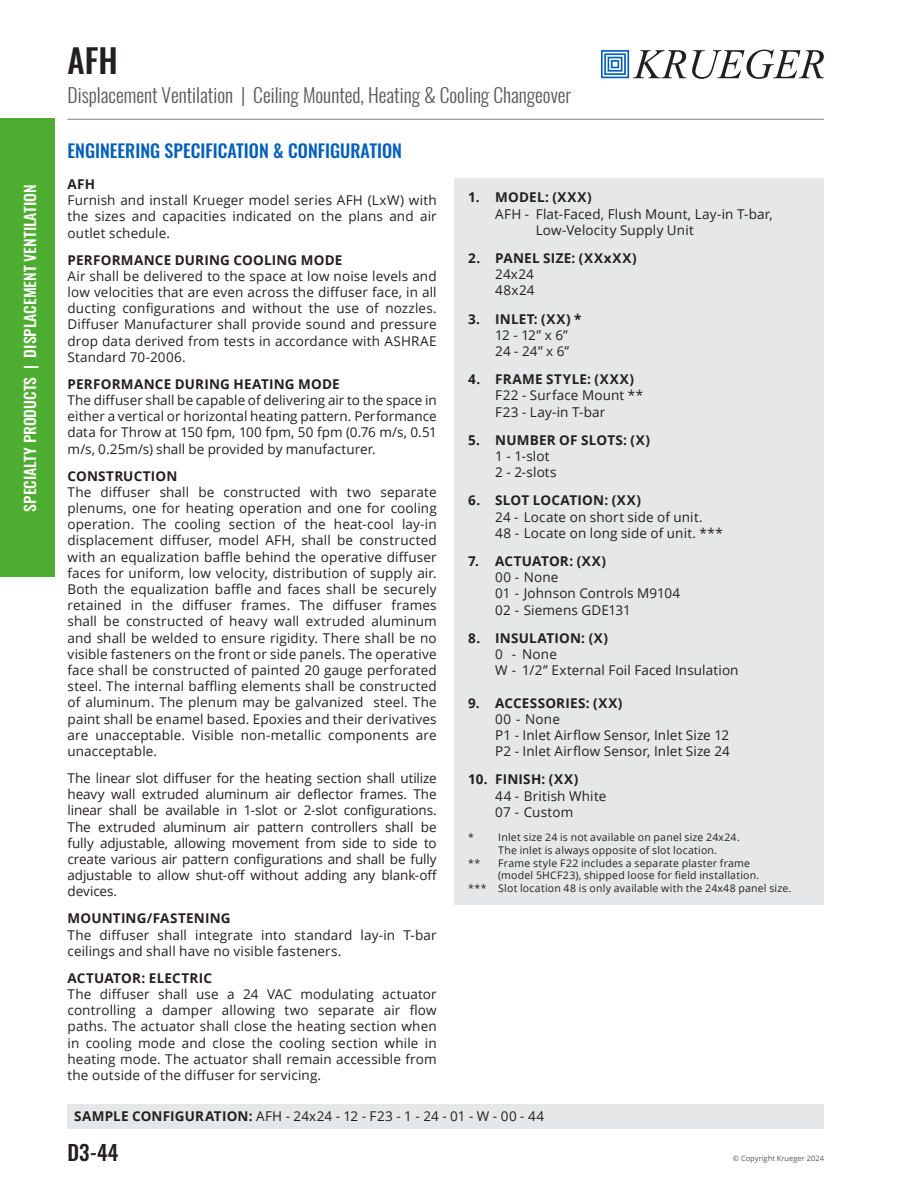
<style>
.page{position:relative;width:905px;height:1188px;background:#fff}
.page>*{position:absolute;margin:0;border:0;box-sizing:border-box;transform-origin:0 0}
.t1{font:500 33px "Oswald";color:#231f20}
.t2{font:500 21px "Oswald";color:#231f20}
.t3{font:300 19.5px "Oswald";color:#57585a}
.NEW_BLUE_TITLE{font:500 18px "Oswald";color:#005fb9}
.t4{font:500 15px "Oswald";color:#fff;scale:1.05 1}
.Normal_Text{font:13.5px/16.2px "Open Sans";letter-spacing:.01em;color:#231f20;text-align:justify}
.Normal_Text-2{font:700 13.5px "Open Sans";letter-spacing:.015em;color:#231f20}
.Normal_Text-3{font:700 13.5px "Open Sans";letter-spacing:.035em;color:#231f20}
.Note{font:10.5px/12.6px "Open Sans";letter-spacing:.02em;color:#231f20}
.t5{font:7.5px "Open Sans";color:#57585a}
.s1{font-weight:700}
</style>
<div class="page">
<svg style="left:601px;top:50px;width:85px;height:28px"></svg>
<svg style="left:692px;top:50px;width:132px;height:29px"></svg>
<hr style="left:68px;top:119px;width:756px;height:1px;background:#808285">
<div style="left:0;top:119px;width:54px;height:458px;background:#4dad31"></div>
<div style="left:454px;top:179px;width:370px;height:726px;background:#e6e7e9"></div>
<div style="left:68px;top:1104px;width:755px;height:24px;background:#e6e7e9"></div>
<p class="t4" style="left:22px;top:512px;width:313px;rotate:-90deg">SPECIALTY PRODUCTS | DISPLACEMENT VENTILATION</p>
<h1 class="t1" style="left:68px;top:43px;width:52px">AFH</h1>
<h3 class="t3" style="left:68px;top:82px;width:505px">Displacement Ventilation | Ceiling Mounted, Heating &amp; Cooling Changeover</h3>
<p class="NEW_BLUE_TITLE" style="left:68px;top:141px;width:336px">ENGINEERING SPECIFICATION &amp; CONFIGURATION</p>
<p class="Normal_Text-2" style="left:68px;top:174px;width:29px">AFH</p>
<p class="Normal_Text" style="left:68px;top:192px;width:371px">Furnish and install Krueger model series AFH (LxW) with the sizes and capacities indicated on the plans and air outlet schedule.</p>
<p class="Normal_Text-2" style="left:68px;top:250px;width:276px">PERFORMANCE DURING COOLING MODE</p>
<p class="Normal_Text" style="left:68px;top:267px;width:371px">Air shall be delivered to the space at low noise levels and low velocities that are even across the diffuser face, in all ducting configurations and without the use of nozzles.<br>Diffuser Manufacturer shall provide sound and pressure drop data derived from tests in accordance with ASHRAE Standard 70-2006.</p>
<p class="Normal_Text-2" style="left:68px;top:374px;width:274px">PERFORMANCE DURING HEATING MODE</p>
<p class="Normal_Text" style="left:68px;top:392px;width:371px">The diffuser shall be capable of delivering air to the space in either a vertical or horizontal heating pattern. Performance data for Throw at 150 fpm, 100 fpm, 50 fpm (0.76 m/s, 0.51 m/s, 0.25m/s) shall be provided by manufacturer.</p>
<p class="Normal_Text-2" style="left:68px;top:466px;width:111px">CONSTRUCTION</p>
<p class="Normal_Text" style="left:68px;top:483px;width:371px">The diffuser shall be constructed with two separate plenums, one for heating operation and one for cooling operation. The cooling section of the heat-cool lay-in displacement diffuser, model AFH, shall be constructed with an equalization baffle behind the operative diffuser faces for uniform, low velocity, distribution of supply air.<br>Both the equalization baffle and faces shall be securely retained in the diffuser frames. The diffuser frames shall be constructed of heavy wall extruded aluminum and shall be welded to ensure rigidity. There shall be no visible fasteners on the front or side panels. The operative face shall be constructed of painted 20 gauge perforated steel. The internal baffling elements shall be constructed of aluminum. The plenum may be galvanized steel. The paint shall be enamel based. Epoxies and their derivatives are unacceptable. Visible non-metallic components are unacceptable.</p>
<p class="Normal_Text" style="left:68px;top:770px;width:371px">The linear slot diffuser for the heating section shall utilize heavy wall extruded aluminum air deflector frames. The linear shall be available in 1-slot or 2-slot configurations.<br>The extruded aluminum air pattern controllers shall be fully adjustable, allowing movement from side to side to create various air pattern configurations and shall be fully adjustable to allow shut-off without adding any blank-off devices.</p>
<p class="Normal_Text-2" style="left:68px;top:909px;width:165px">MOUNTING/FASTENING</p>
<p class="Normal_Text" style="left:68px;top:926px;width:370px">The diffuser shall integrate into standard lay-in T-bar ceilings and shall have no visible fasteners.</p>
<p class="Normal_Text-2" style="left:68px;top:968px;width:146px">ACTUATOR: ELECTRIC</p>
<p class="Normal_Text" style="left:68px;top:986px;width:371px">The diffuser shall use a 24 VAC modulating actuator controlling a damper allowing two separate air flow paths. The actuator shall close the heating section when in cooling mode and close the cooling section while in heating mode. The actuator shall remain accessible from the outside of the diffuser for servicing.</p>
<p class="Normal_Text-2" style="left:468px;top:188px;width:125px">1. MODEL: (XXX)</p>
<p class="Normal_Text" style="left:495px;top:205px;width:279px">AFH - Flat-Faced, Flush Mount, Lay-in T-bar,</p>
<p class="Normal_Text" style="left:536px;top:221px;width:159px">Low-Velocity Supply Unit</p>
<p class="Normal_Text-2" style="left:468px;top:249px;width:170px">2. PANEL SIZE: (XXxXX)</p>
<p class="Normal_Text" style="left:495px;top:266px;width:40px">24x24</p>
<p class="Normal_Text" style="left:495px;top:282px;width:41px">48x24</p>
<p class="Normal_Text-2" style="left:468px;top:309px;width:115px">3. INLET: (XX) *</p>
<p class="Normal_Text" style="left:495px;top:326px;width:74px">12 - 12” x 6”</p>
<p class="Normal_Text" style="left:495px;top:343px;width:75px">24 - 24” x 6”</p>
<p class="Normal_Text-3" style="left:468px;top:370px;width:167px">4. FRAME STYLE: (XXX)</p>
<p class="Normal_Text" style="left:495px;top:387px;width:149px">F22 - Surface Mount **</p>
<p class="Normal_Text" style="left:495px;top:403px;width:112px">F23 - Lay-in T-bar</p>
<p class="Normal_Text-2" style="left:468px;top:430px;width:183px">5. NUMBER OF SLOTS: (X)</p>
<p class="Normal_Text" style="left:495px;top:448px;width:56px">1 - 1-slot</p>
<p class="Normal_Text" style="left:495px;top:464px;width:63px">2 - 2-slots</p>
<p class="Normal_Text-2" style="left:468px;top:491px;width:174px">6. SLOT LOCATION: (XX)</p>
<p class="Normal_Text" style="left:495px;top:508px;width:209px">24 - Locate on short side of unit.</p>
<p class="Normal_Text" style="left:495px;top:524px;width:229px">48 - Locate on long side of unit. ***</p>
<p class="Normal_Text-2" style="left:468px;top:552px;width:139px">7. ACTUATOR: (XX)</p>
<p class="Normal_Text" style="left:495px;top:569px;width:65px">00 - None</p>
<p class="Normal_Text" style="left:495px;top:585px;width:186px">01 - Johnson Controls M9104</p>
<p class="Normal_Text" style="left:495px;top:601px;width:137px">02 - Siemens GDE131</p>
<p class="Normal_Text-2" style="left:468px;top:628px;width:141px">8. INSULATION: (X)</p>
<p class="Normal_Text" style="left:495px;top:646px;width:63px">0 - None</p>
<p class="Normal_Text" style="left:495px;top:662px;width:245px">W - 1/2” External Foil Faced Insulation</p>
<p class="Normal_Text-2" style="left:468px;top:693px;width:156px">9. ACCESSORIES: (XX)</p>
<p class="Normal_Text" style="left:495px;top:710px;width:66px">00 - None</p>
<p class="Normal_Text" style="left:495px;top:727px;width:235px">P1 - Inlet Airflow Sensor, Inlet Size 12</p>
<p class="Normal_Text" style="left:495px;top:743px;width:236px">P2 - Inlet Airflow Sensor, Inlet Size 24</p>
<p class="Normal_Text-2" style="left:468px;top:770px;width:112px">10. FINISH: (XX)</p>
<p class="Normal_Text" style="left:495px;top:787px;width:113px">44 - British White</p>
<p class="Normal_Text" style="left:495px;top:803px;width:80px">07 - Custom</p>
<p class="Note" style="left:498px;top:831px;width:243px;text-indent:-30px">* Inlet size 24 is not available on panel size 24x24.<br>The inlet is always opposite of slot location.</p>
<p class="Note" style="left:468px;top:856px;width:14px">**</p>
<p class="Note" style="left:498px;top:856px;width:262px">Frame style F22 includes a separate plaster frame (model 5HCF23), shipped loose for field installation.</p>
<p class="Note" style="left:468px;top:881px;width:324px">*** Slot location 48 is only available with the 24x48 panel size.</p>
<p class="Normal_Text" style="left:74px;top:1108px;width:471px"><span class="s1">SAMPLE CONFIGURATION:</span> AFH - 24x24 - 12 - F23 - 1 - 24 - 01 - W - 00 - 44</p>
<h2 class="t2" style="left:68px;top:1141px;width:52px">D3-44</h2>
<p class="t5" style="left:732px;top:1153px;width:93px">© Copyright Krueger 2024</p>
</div>
